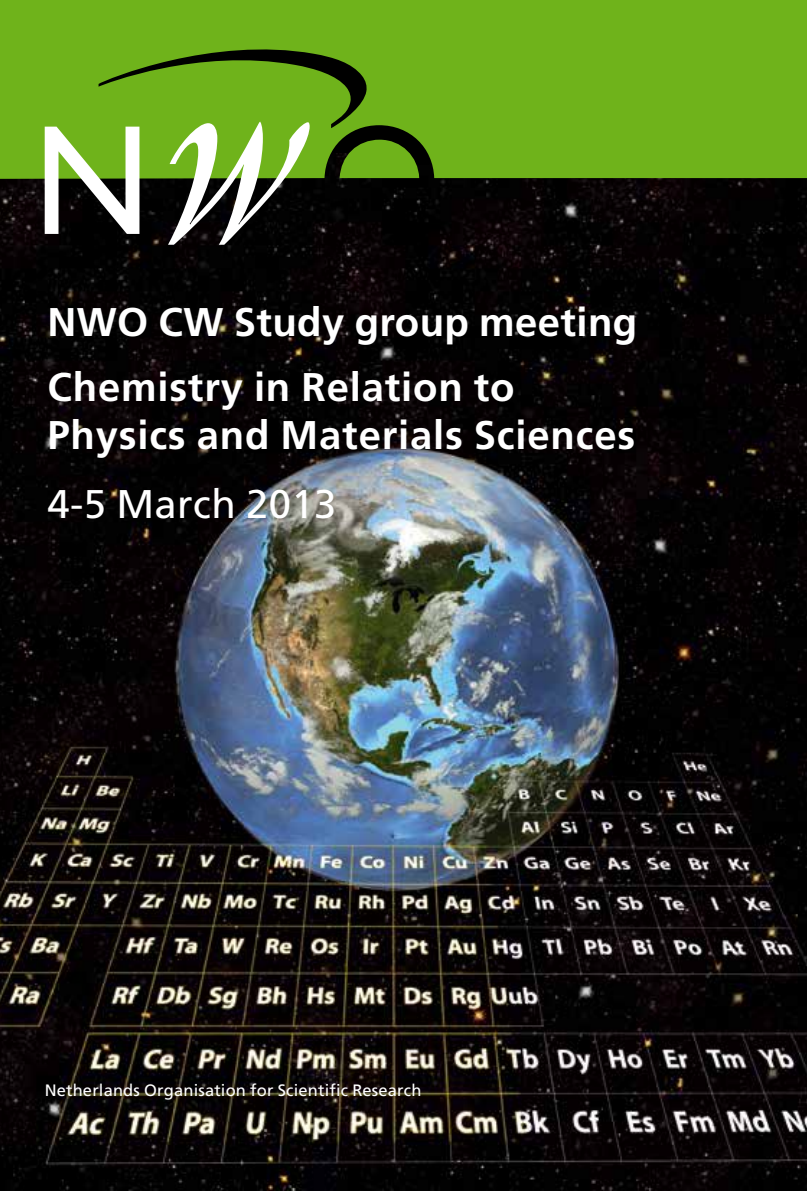
<style>
.page{position:relative;width:807px;height:1191px;background:#fff}
.page>*{position:absolute;margin:0;border:0;box-sizing:border-box;transform-origin:0 0}
.t1{font:700 40px/65px "Frutiger LT Std";letter-spacing:.02em;color:#fff}
.t2{font:40px "Frutiger LT Std";letter-spacing:.01em;color:#fff}
.t3{font:16.4px "Frutiger LT Std";letter-spacing:.01em;color:#fff}
</style>
<div class="page">
<img style="left:0;top:181px;width:806px;height:1010px">
<div style="left:0;top:0;width:806px;height:181px;background:#6fb31b"></div>
<svg style="left:45px;top:127px;width:94px;height:107px"></svg>
<svg style="left:168px;top:121px;width:141px;height:124px"></svg>
<p class="t1" style="left:47px;top:290px;width:591px">NWO CW Study group meeting<br>Chemistry in Relation to</p>
<p class="t1" style="left:47px;top:403px;width:589px">Physics and Materials Sciences</p>
<p class="t2" style="left:47px;top:481px;width:290px">4-5 March 2013</p>
<p class="t3" style="left:45px;top:1080px;width:378px">Netherlands Organisation for Scientific Research</p>
</div>
